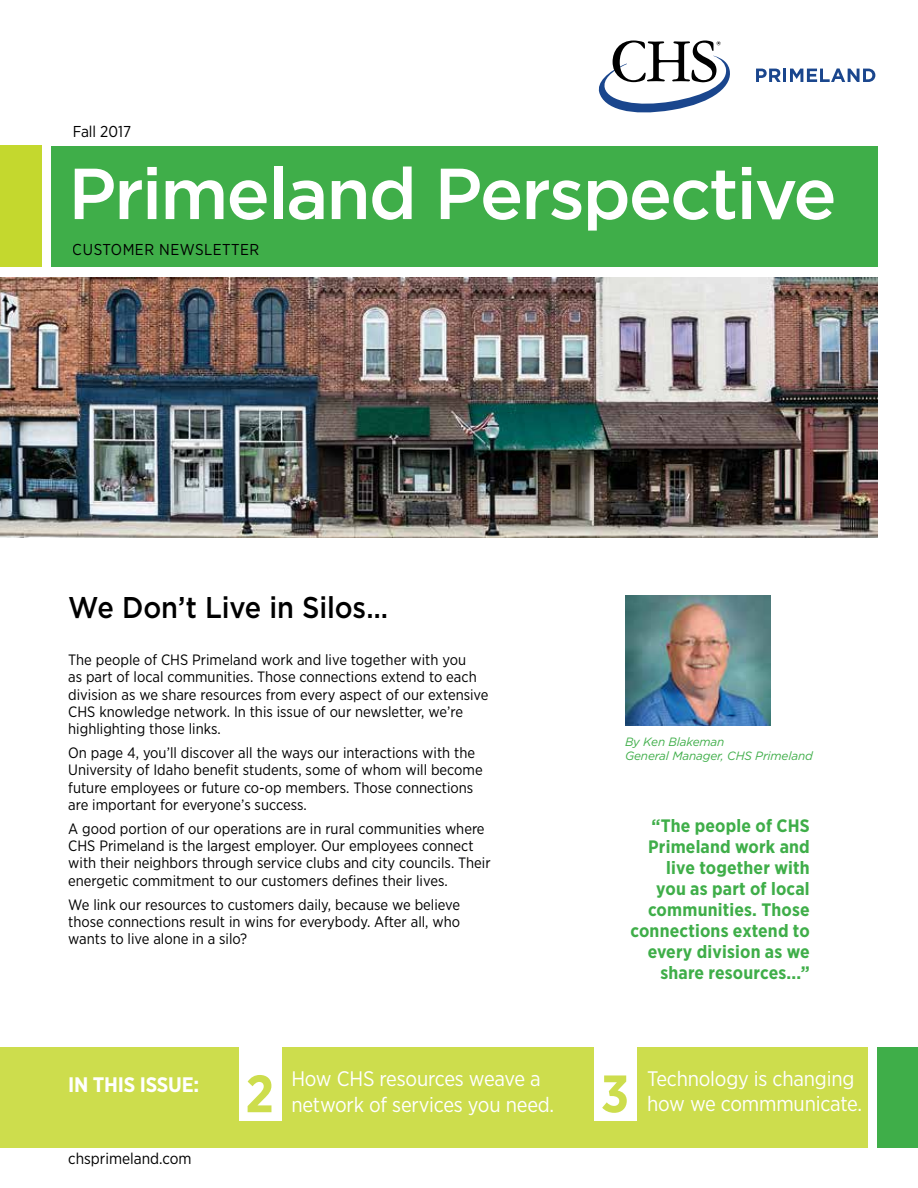
<style>
.page{position:relative;width:918px;height:1188px;background:#fff}
.page>*{position:absolute;margin:0;border:0;box-sizing:border-box;transform-origin:0 0}
.t1{font:500 72px "Gotham";letter-spacing:-.03em;color:#fff}
.t2{font:700 52.5px "Gotham Narrow";color:#c4d82e}
.t3{font:500 30px "Gotham";letter-spacing:-.005em;color:#000;scale:.91 1}
.t4{font:21px/25.2px "Gotham Narrow";letter-spacing:-.01em;color:#fff}
.t5{font:700 21px "Gotham Narrow";letter-spacing:-.01em;color:#fff}
.t6{font:700 18px/21px "Gotham Narrow";letter-spacing:.01em;color:#3fae49;text-align:right}
.t7{font:15.75px "Gotham Narrow";color:#000}
.t8{font:15.75px "Gotham Narrow";letter-spacing:.03em;color:#000}
.t9{font:15px/17.2px "Gotham Narrow";color:#000}
.t10{font:italic 12px/14.4px "Gotham";letter-spacing:-.01em;color:#3fae49}
</style>
<div class="page">
<div style="left:0;top:1047px;width:867px;height:101px;background:#cddd4d"></div>
<div style="left:594px;top:1021px;width:42px;height:100px;background:#fff"></div>
<div style="left:239px;top:1021px;width:42px;height:100px;background:#fff"></div>
<svg style="left:598px;top:41px;width:132px;height:72px"></svg>
<svg style="left:756px;top:68px;width:119px;height:14px"></svg>
<div style="left:0;top:146px;width:41px;height:121px;background:#c4d82e"></div>
<div style="left:52px;top:146px;width:826px;height:121px;background:#3fae49"></div>
<div style="left:877px;top:1047px;width:41px;height:101px;background:#3fae49"></div>
<img style="left:625px;top:596px;width:145px;height:129px">
<img style="left:0;top:278px;width:878px;height:260px">
<p class="t7" style="left:73px;top:122px;width:60px">Fall 2017</p>
<h1 class="t1" style="left:68px;top:146px;width:770px">Primeland Perspective</h1>
<p class="t8" style="left:73px;top:240px;width:188px">CUSTOMER NEWSLETTER</p>
<h3 class="t3" style="left:68px;top:588px;width:353px">We Don’t Live in Silos…</h3>
<p class="t9" style="left:68px;top:651px;width:422px">The people of CHS Primeland work and live together with you<br>as part of local communities. Those connections extend to each division as we share resources from every aspect of our extensive CHS knowledge network. In this issue of our newsletter, we’re highlighting those links.</p>
<p class="t9" style="left:68px;top:744px;width:416px">On page 4, you’ll discover all the ways our interactions with the University of Idaho benefit students, some of whom will become future employees or future co-op members. Those connections are important for everyone’s success.</p>
<p class="t9" style="left:68px;top:820px;width:424px">A good portion of our operations are in rural communities where CHS Primeland is the largest employer. Our employees connect with their neighbors through service clubs and city councils. Their energetic commitment to our customers defines their lives.</p>
<p class="t9" style="left:68px;top:896px;width:393px;text-align:justify">We link our resources to customers daily, because we believe those connections result in wins for everybody. After all, who wants to live alone in a silo?</p>
<p class="t10" style="left:625px;top:734px;width:189px">By Ken Blakeman<br>General Manager, CHS Primeland</p>
<p class="t6" style="left:630px;top:815px;width:181px">“The people of CHS<br>Primeland work and live together with<br>you as part of local communities. Those connections extend to every division as we share resources...”</p>
<h3 class="t5" style="left:68px;top:1072px;width:133px">IN THIS ISSUE:</h3>
<h3 class="t4" style="left:291px;top:1066px;width:264px">How CHS resources weave a network of services you need.</h3>
<h3 class="t4" style="left:647px;top:1065px;width:209px">Technology is changing</h3>
<h2 class="t2" style="left:245px;top:1060px;width:30px">2</h2>
<h2 class="t2" style="left:601px;top:1060px;width:30px">3</h2>
<h3 class="t4" style="left:647px;top:1090px;width:217px">how we commmunicate.</h3>
<p class="t7" style="left:68px;top:1148px;width:125px">chsprimeland.com</p>
</div>
